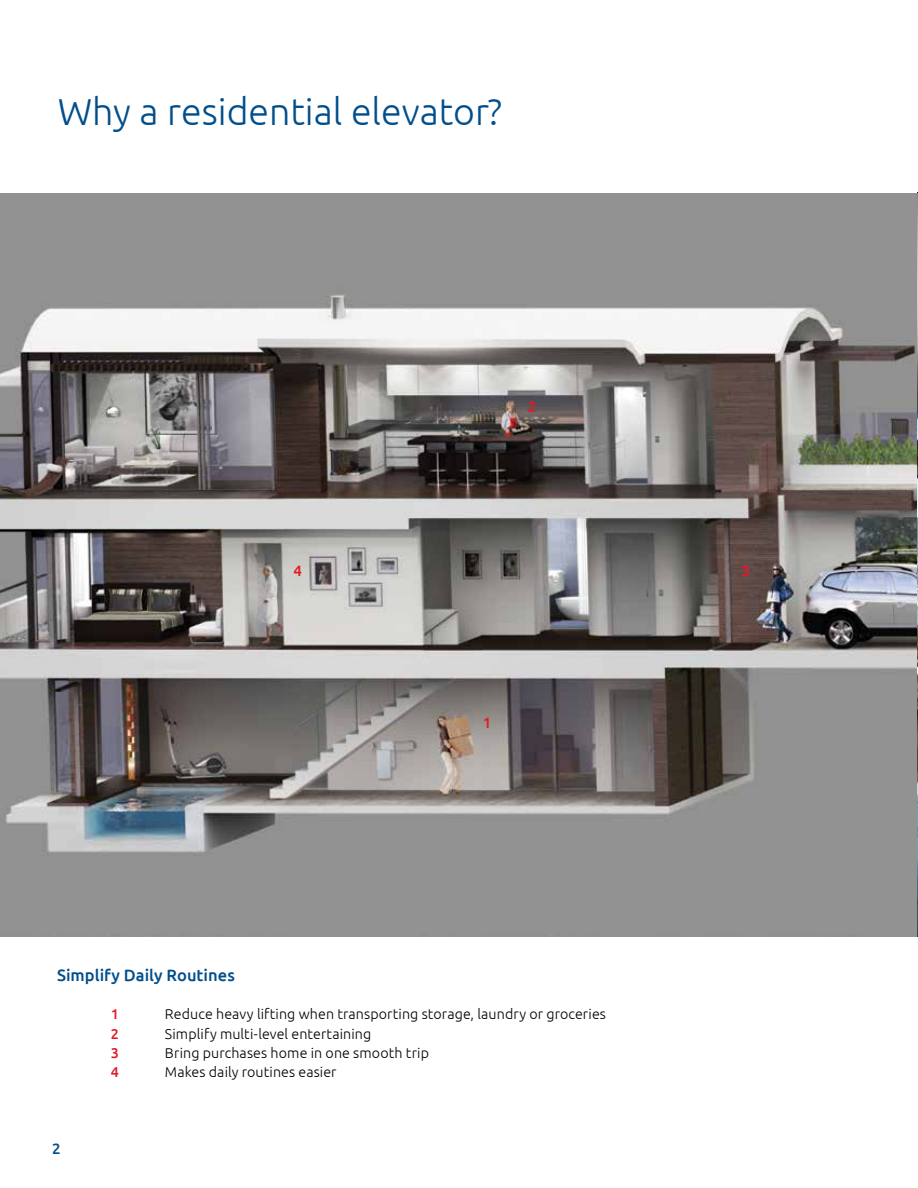
<style>
.page{position:relative;width:918px;height:1188px;background:#fff}
.page>*{position:absolute;margin:0;border:0;box-sizing:border-box;transform-origin:0 0}
.t1{font:300 37.5px "Ubuntu";color:#004e8b}
.t2{font:500 16.5px "Ubuntu";color:#004e8b}
.t3{font:500 15px "Ubuntu";color:#e11a27}
.t4{font:500 15px "Ubuntu";color:#004e8b}
.t5{font:300 14.25px "Ubuntu";letter-spacing:.01em;color:#000}
.t6{font:500 14.25px "Ubuntu";color:#e11a27}
</style>
<div class="page">
<img style="left:0;top:193px;width:918px;height:743px">
<h1 class="t1" style="left:58px;top:89px;width:446px">Why a residential elevator?</h1>
<p class="t3" style="left:528px;top:397px;width:10px">2</p>
<p class="t3" style="left:293px;top:562px;width:10px">4</p>
<p class="t3" style="left:742px;top:562px;width:10px">3</p>
<p class="t3" style="left:483px;top:713px;width:10px">1</p>
<p class="t2" style="left:57px;top:965px;width:179px">Simplify Daily Routines</p>
<p class="t6" style="left:111px;top:1005px;width:10px">1</p>
<p class="t5" style="left:165px;top:1006px;width:443px">Reduce heavy lifting when transporting storage, laundry or groceries</p>
<p class="t6" style="left:111px;top:1025px;width:10px">2</p>
<p class="t5" style="left:165px;top:1025px;width:208px">Simplify multi-level entertaining</p>
<p class="t6" style="left:111px;top:1044px;width:10px">3</p>
<p class="t5" style="left:165px;top:1044px;width:266px">Bring purchases home in one smooth trip</p>
<p class="t6" style="left:111px;top:1063px;width:10px">4</p>
<p class="t5" style="left:165px;top:1063px;width:173px">Makes daily routines easier</p>
<p class="t4" style="left:52px;top:1140px;width:10px">2</p>
</div>
